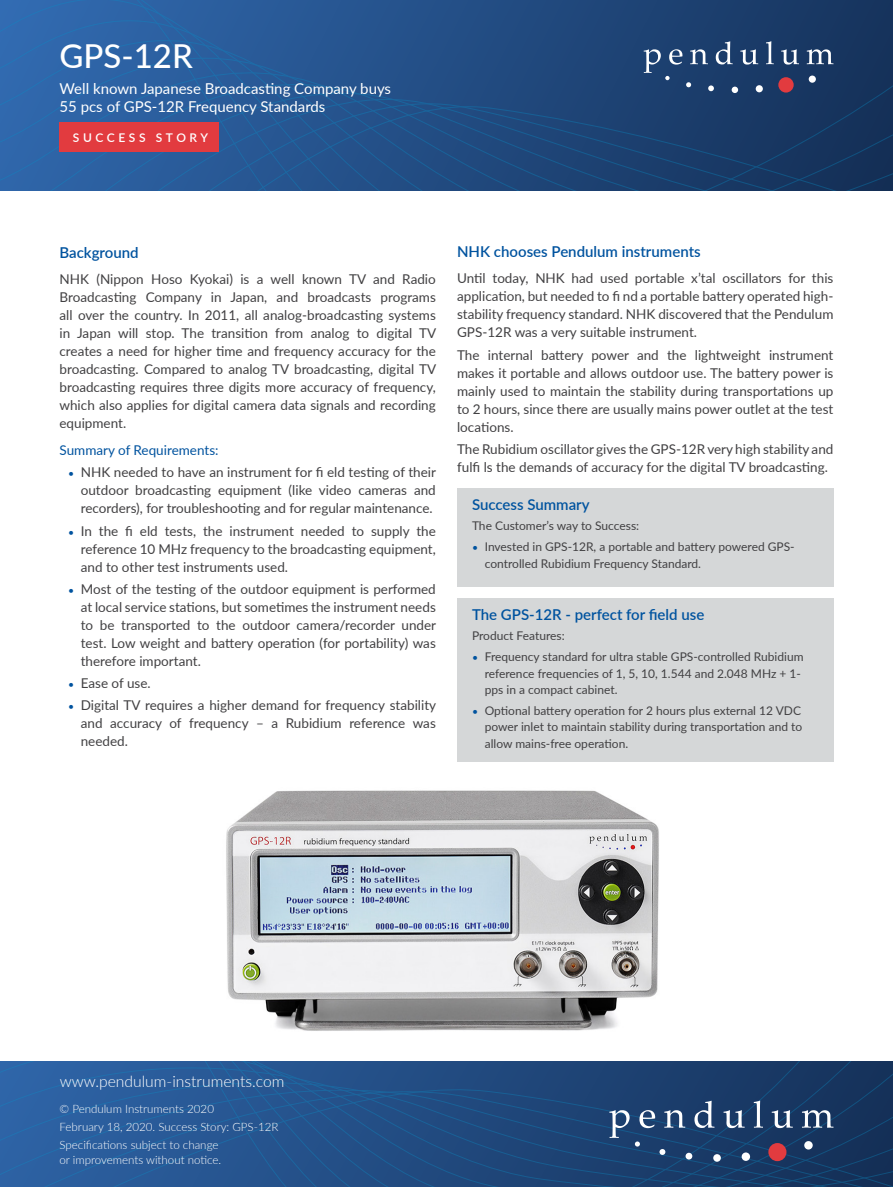
<style>
.page{position:relative;width:893px;height:1187px;background:#fff}
.page>*{position:absolute;margin:0;border:0;box-sizing:border-box;transform-origin:0 0}
.t1{font:500 33px "Lato";color:#fff}
.t2{font:300 15.75px "Lato";color:#fff}
.t3{font:600 15px "Lato";color:#00539f}
.t4{font:15px/18px "Lato";color:#fff}
.t5{font:13.5px/18px "Lato";color:#414042;text-align:justify}
.t6{font:13.5px "Lato";color:#00539f}
.t7{font:12px/16.5px "Lato";color:#414042}
.t8{font:600 12px "Lato";letter-spacing:.3em;color:#fff}
.t9{font:300 11.55px/18px "Lato";color:#fff}
.s1{font-size:10.5px;color:#00539f}
</style>
<div class="page">
<img style="left:226px;top:790px;width:433px;height:241px">
<svg style="left:0;top:0;width:893px;height:191px;background:#224d84"></svg>
<div style="left:809px;top:76px;width:7px;height:7px;background:#fff;border-radius:50%"></div>
<div style="left:756px;top:85px;width:7px;height:7px;background:#fff;border-radius:50%"></div>
<svg style="left:644px;top:41px;width:114px;height:52px;background:#33527b"></svg>
<svg style="left:766px;top:41px;width:8px;height:23px"></svg>
<svg style="left:781px;top:49px;width:18px;height:16px"></svg>
<svg style="left:807px;top:49px;width:26px;height:15px"></svg>
<div style="left:778px;top:77px;width:16px;height:16px;background:#e23b3f;border-radius:50%"></div>
<div style="left:60px;top:123px;width:159px;height:29px;background:#e23b3f"></div>
<div style="left:457px;top:488px;width:376px;height:98px;background:#d5d7d8"></div>
<div style="left:457px;top:598px;width:376px;height:163px;background:#d5d7d8"></div>
<svg style="left:0;top:1061px;width:893px;height:125px;background:#214b81"></svg>
<div style="left:686px;top:1152px;width:6px;height:7px;background:#fff;border-radius:50%"></div>
<svg style="left:804px;top:1140px;width:9px;height:9px"></svg>
<div style="left:742px;top:1152px;width:8px;height:8px;background:#fff;border-radius:50%"></div>
<svg style="left:713px;top:1153px;width:8px;height:8px"></svg>
<svg style="left:609px;top:1109px;width:76px;height:45px;background:#3a5981"></svg>
<svg style="left:694px;top:1100px;width:20px;height:27px"></svg>
<svg style="left:723px;top:1110px;width:22px;height:17px"></svg>
<svg style="left:754px;top:1100px;width:9px;height:27px"></svg>
<svg style="left:772px;top:1110px;width:21px;height:17px"></svg>
<svg style="left:802px;top:1110px;width:31px;height:17px"></svg>
<div style="left:768px;top:1142px;width:18px;height:18px;background:#e23b3f;border-radius:50%"></div>
<h1 class="t1" style="left:60px;top:32px;width:135px">GPS-12R</h1>
<p class="t4" style="left:60px;top:79px;width:333px">Well known Japanese Broadcasting Company buys<br>55 pcs of GPS-12R Frequency Standards</p>
<p class="t8" style="left:73px;top:129px;width:137px">SUCCESS STORY</p>
<p class="t3" style="left:60px;top:241px;width:81px">Background</p>
<p class="t5" style="left:60px;top:270px;width:378px">NHK (Nippon Hoso Kyokai) is a well known TV and Radio Broadcasting Company in Japan, and broadcasts programs all over the country. In 2011, all analog-broadcasting systems in Japan will stop. The transition from analog to digital TV creates a need for higher time and frequency accuracy for the broadcasting. Compared to analog TV broadcasting, digital TV broadcasting requires three digits more accuracy of frequency, which also applies for digital camera data signals and recording equipment.</p>
<p class="t6" style="left:60px;top:440px;width:161px">Summary of Requirements:</p>
<p class="t5" style="left:81px;top:463px;width:357px;text-indent:-13px"><span class="s1">•</span> NHK needed to have an instrument for fi eld testing of their outdoor broadcasting equipment (like video cameras and recorders), for troubleshooting and for regular maintenance.</p>
<p class="t5" style="left:81px;top:521px;width:357px;text-indent:-13px"><span class="s1">•</span> In the fi eld tests, the instrument needed to supply the reference 10 MHz frequency to the broadcasting equipment, and to other test instruments used.</p>
<p class="t5" style="left:81px;top:579px;width:357px;text-indent:-13px"><span class="s1">•</span> Most of the testing of the outdoor equipment is performed at local service stations, but sometimes the instrument needs to be transported to the outdoor camera/recorder under test. Low weight and battery operation (for portability) was therefore important.</p>
<p class="t5" style="left:68px;top:673px;width:84px"><span class="s1">•</span> Ease of use.</p>
<p class="t5" style="left:81px;top:696px;width:357px;text-indent:-13px"><span class="s1">•</span> Digital TV requires a higher demand for frequency stability and accuracy of frequency – a Rubidium reference was needed.</p>
<p class="t3" style="left:457px;top:240px;width:245px">NHK chooses Pendulum instruments</p>
<p class="t5" style="left:457px;top:269px;width:378px">Until today, NHK had used portable x’tal oscillators for this application, but needed to fi nd a portable battery operated high&shy;stability frequency standard. NHK discovered that the Pendulum GPS-12R was a very suitable instrument.</p>
<p class="t5" style="left:457px;top:345px;width:378px">The internal battery power and the lightweight instrument makes it portable and allows outdoor use. The battery power is mainly used to maintain the stability during transportations up to 2 hours, since there are usually mains power outlet at the test locations.</p>
<p class="t5" style="left:457px;top:439px;width:378px">The Rubidium oscillator gives the GPS-12R very high stability and fulfi ls the demands of accuracy for the digital TV broadcasting.</p>
<p class="t3" style="left:472px;top:493px;width:119px">Success Summary</p>
<p class="t7" style="left:472px;top:517px;width:169px">The Customer’s way to Success:</p>
<p class="t7" style="left:485px;top:538px;width:311px;text-indent:-13px"><span class="s1">•</span> Invested in GPS-12R, a portable and battery powered GPS&shy;controlled Rubidium Frequency Standard.</p>
<p class="t3" style="left:472px;top:603px;width:234px">The GPS-12R - perfect for field use</p>
<p class="t7" style="left:472px;top:627px;width:94px">Product Features:</p>
<p class="t7" style="left:485px;top:648px;width:320px;text-indent:-13px"><span class="s1">•</span> Frequency standard for ultra stable GPS-controlled Rubidium reference frequencies of 1, 5, 10, 1.544 and 2.048 MHz + 1- pps in a compact cabinet.</p>
<p class="t7" style="left:485px;top:701px;width:319px;text-align:justify;text-indent:-13px"><span class="s1">•</span> Optional battery operation for 2 hours plus external 12 VDC power inlet to maintain stability during transportation and to allow mains-free operation.</p>
<p class="t2" style="left:60px;top:1070px;width:226px">www.pendulum-instruments.com</p>
<p class="t9" style="left:60px;top:1099px;width:220px">© Pendulum Instruments 2020<br>February 18, 2020. Success Story: GPS-12R<br>Specifications subject to change</p>
<p class="t9" style="left:60px;top:1150px;width:163px">or improvements without notice.</p>
</div>
